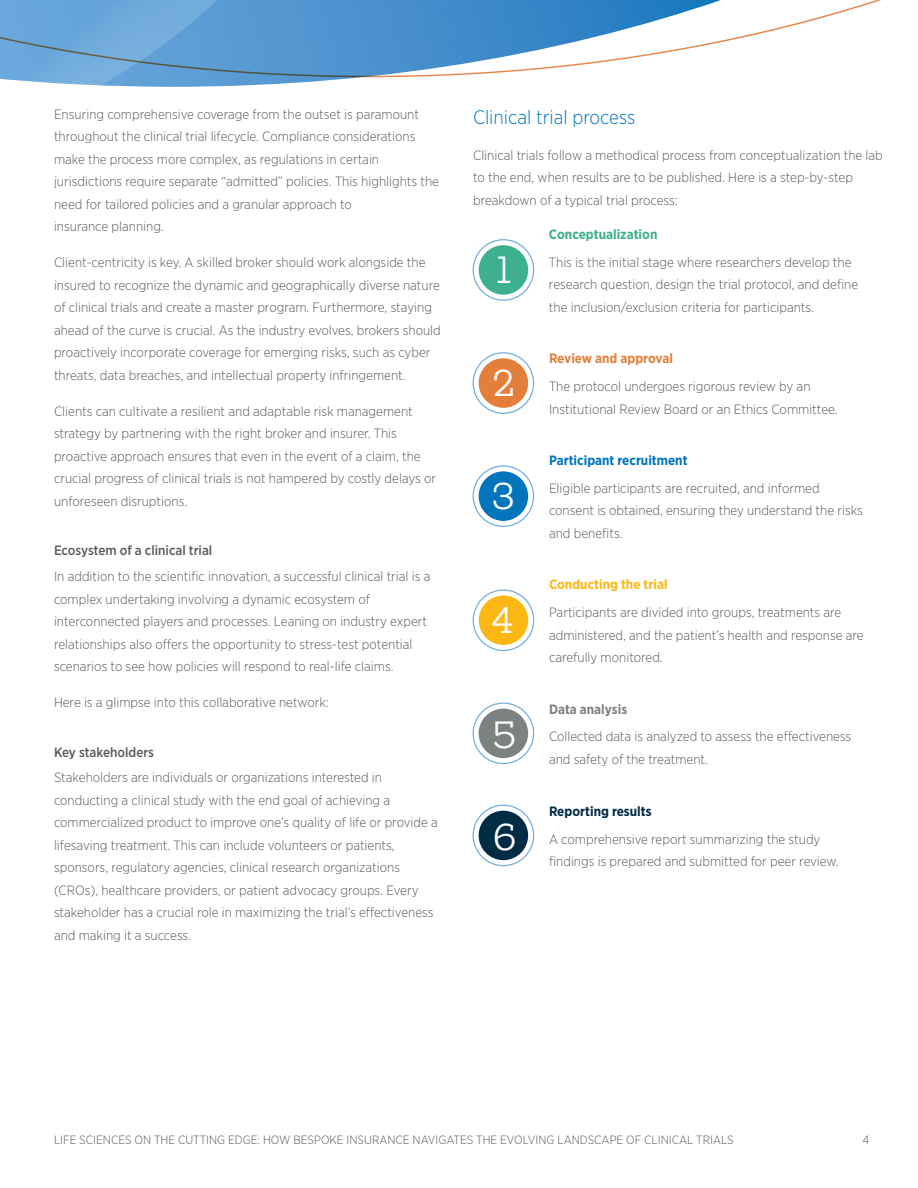
<style>
.page{position:relative;width:918px;height:1188px;background:#fff}
.page>*{position:absolute;margin:0;border:0;box-sizing:border-box;transform-origin:0 0}
.t1{font:300 36.15px "Gallagher Slab";color:#fff}
.t2{font:300 19.5px "Gotham Narrow";color:#0075bc}
.t3{font:300 13.5px/22.5px "Gotham Narrow";color:#58595b}
.t4{font:500 13.5px "Gotham Narrow";color:#58595b}
.t5{font:700 13.5px "Gotham Narrow";color:#0075bc}
.t6{font:700 13.5px "Gotham Narrow";color:#fdb714}
.t7{font:700 13.5px "Gotham Narrow";color:#3eb08e}
.t8{font:700 13.5px "Gotham Narrow";color:#e37f3a}
.t9{font:700 13.5px "Gotham Narrow";color:#002b45}
.t10{font:700 13.5px "Gotham Narrow";color:#7c8281}
.t11{font:300 12px "Gotham Narrow";color:#58595b}
</style>
<div class="page">
<svg style="left:0;top:77px;width:347px;height:10px"></svg>
<svg style="left:0;top:0;width:881px;height:77px"></svg>
<div style="left:473px;top:703px;width:61px;height:61px;border:1px solid #70adde;border-radius:50%"></div>
<div style="left:479px;top:709px;width:49px;height:49px;background:#7c8281;border-radius:50%"></div>
<div style="left:473px;top:805px;width:61px;height:61px;border:1px solid #70adde;border-radius:50%"></div>
<div style="left:479px;top:811px;width:49px;height:49px;background:#002b45;border-radius:50%"></div>
<div style="left:473px;top:239px;width:61px;height:62px;border:1px solid #70adde;border-radius:50%"></div>
<div style="left:479px;top:245px;width:49px;height:50px;background:#3eb08e;border-radius:50%"></div>
<div style="left:473px;top:352px;width:61px;height:62px;border:1px solid #70adde;border-radius:50%"></div>
<div style="left:479px;top:358px;width:49px;height:50px;background:#e37f3a;border-radius:50%"></div>
<div style="left:473px;top:465px;width:61px;height:62px;border:1px solid #70adde;border-radius:50%"></div>
<div style="left:479px;top:471px;width:49px;height:50px;background:#0075bc;border-radius:50%"></div>
<div style="left:473px;top:589px;width:61px;height:62px;border:1px solid #70adde;border-radius:50%"></div>
<div style="left:479px;top:595px;width:49px;height:50px;background:#fdb714;border-radius:50%"></div>
<p class="t3" style="left:54px;top:102px;width:387px">Ensuring comprehensive coverage from the outset is paramount throughout the clinical trial lifecycle. Compliance considerations make the process more complex, as regulations in certain jurisdictions require separate “admitted” policies. This highlights the need for tailored policies and a granular approach to<br>insurance planning.</p>
<p class="t3" style="left:54px;top:251px;width:388px">Client-centricity is key. A skilled broker should work alongside the insured to recognize the dynamic and geographically diverse nature of clinical trials and create a master program. Furthermore, staying ahead of the curve is crucial. As the industry evolves, brokers should proactively incorporate coverage for emerging risks, such as cyber threats, data breaches, and intellectual property infringement.</p>
<p class="t3" style="left:54px;top:400px;width:384px">Clients can cultivate a resilient and adaptable risk management strategy by partnering with the right broker and insurer. This proactive approach ensures that even in the event of a claim, the crucial progress of clinical trials is not hampered by costly delays or unforeseen disruptions.</p>
<p class="t4" style="left:54px;top:542px;width:160px">Ecosystem of a clinical trial</p>
<p class="t3" style="left:54px;top:565px;width:378px">In addition to the scientific innovation, a successful clinical trial is a complex undertaking involving a dynamic ecosystem of interconnected players and processes. Leaning on industry expert relationships also offers the opportunity to stress-test potential scenarios to see how policies will respond to real-life claims.</p>
<p class="t3" style="left:54px;top:691px;width:276px">Here is a glimpse into this collaborative network:</p>
<p class="t4" style="left:54px;top:743px;width:102px">Key stakeholders</p>
<p class="t3" style="left:54px;top:766px;width:385px">Stakeholders are individuals or organizations interested in conducting a clinical study with the end goal of achieving a commercialized product to improve one’s quality of life or provide a lifesaving treatment. This can include volunteers or patients, sponsors, regulatory agencies, clinical research organizations (CROs), healthcare providers, or patient advocacy groups. Every stakeholder has a crucial role in maximizing the trial’s effectiveness and making it a success.</p>
<h2 class="t2" style="left:473px;top:105px;width:164px">Clinical trial process</h2>
<p class="t3" style="left:473px;top:143px;width:411px">Clinical trials follow a methodical process from conceptualization the lab to the end, when results are to be published. Here is a step-by-step breakdown of a typical trial process:</p>
<p class="t7" style="left:549px;top:225px;width:110px">Conceptualization</p>
<p class="t3" style="left:549px;top:250px;width:311px">This is the initial stage where researchers develop the research question, design the trial protocol, and define the inclusion/exclusion criteria for participants.</p>
<h1 class="t1" style="left:496px;top:247px;width:17px">1</h1>
<h1 class="t1" style="left:493px;top:360px;width:23px">2</h1>
<h1 class="t1" style="left:492px;top:473px;width:24px">3</h1>
<h1 class="t1" style="left:491px;top:598px;width:23px">4</h1>
<h1 class="t1" style="left:493px;top:712px;width:24px">5</h1>
<h1 class="t1" style="left:493px;top:814px;width:25px">6</h1>
<p class="t8" style="left:549px;top:350px;width:125px">Review and approval</p>
<p class="t3" style="left:549px;top:375px;width:290px">The protocol undergoes rigorous review by an<br>Institutional Review Board or an Ethics Committee.</p>
<p class="t5" style="left:549px;top:452px;width:140px">Participant recruitment</p>
<p class="t3" style="left:549px;top:477px;width:315px">Eligible participants are recruited, and informed consent is obtained, ensuring they understand the risks and benefits.</p>
<p class="t6" style="left:549px;top:576px;width:120px">Conducting the trial</p>
<p class="t3" style="left:549px;top:601px;width:316px">Participants are divided into groups, treatments are administered, and the patient’s health and response are carefully monitored.</p>
<p class="t10" style="left:549px;top:700px;width:80px">Data analysis</p>
<p class="t3" style="left:549px;top:725px;width:304px">Collected data is analyzed to assess the effectiveness and safety of the treatment.</p>
<p class="t9" style="left:549px;top:802px;width:104px">Reporting results</p>
<p class="t3" style="left:549px;top:827px;width:291px">A comprehensive report summarizing the study findings is prepared and submitted for peer review.</p>
<p class="t11" style="left:54px;top:1132px;width:681px">LIFE SCIENCES ON THE CUTTING EDGE: HOW BESPOKE INSURANCE NAVIGATES THE EVOLVING LANDSCAPE OF CLINICAL TRIALS</p>
<p class="t11" style="left:862px;top:1132px;width:8px">4</p>
</div>
